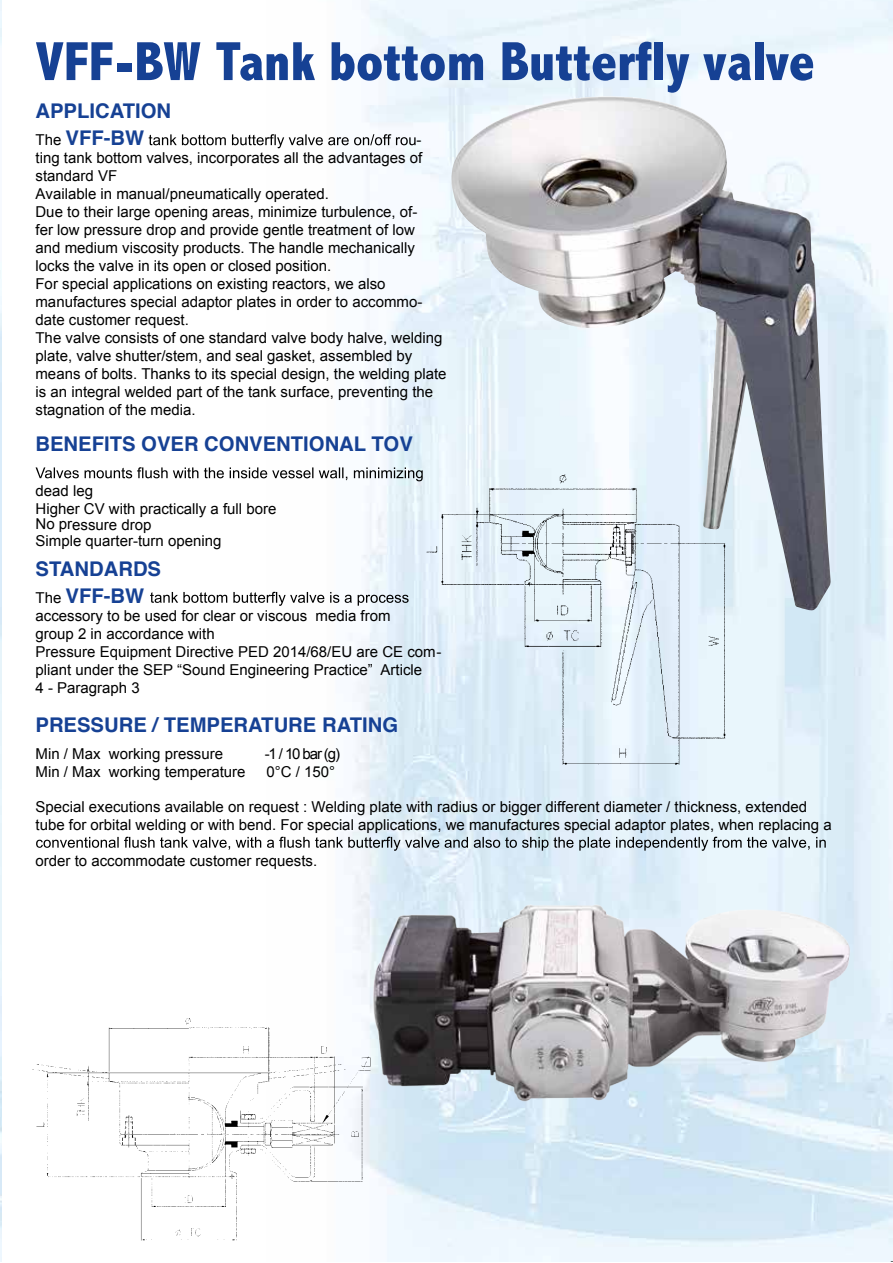
<style>
.page{position:relative;width:893px;height:1263px;background:#fff}
.page>*{position:absolute;margin:0;border:0;box-sizing:border-box;transform-origin:0 0}
.t1{font:800 condensed 55.5px "Abadi";color:#164194}
.t2{font:700 20.25px/27px "Helvetica";color:#164194}
.t3{font:15px/18px "Arial";color:#000}
.s1{font-family:"Arial";font-weight:400;font-size:15px;color:#000}
</style>
<div class="page">
<img style="left:1px;top:1px;width:1px;height:1260px">
<svg style="left:149px;top:134px;width:267px;height:14px"></svg>
<svg style="left:36px;top:467px;width:382px;height:14px"></svg>
<svg style="left:150px;top:592px;width:259px;height:14px"></svg>
<img style="left:418px;top:465px;width:322px;height:315px">
<img style="left:32px;top:995px;width:361px;height:267px">
<svg style="left:36px;top:837px;width:790px;height:14px"></svg>
<img style="left:450px;top:96px;width:381px;height:515px">
<img style="left:366px;top:876px;width:495px;height:234px">
<h1 class="t1" style="left:36px;top:29px;width:781px">VFF-BW Tank bottom Butterfly valve</h1>
<h2 class="t2" style="left:36px;top:99px;width:137px">APPLICATION<br><span class="s1">The</span> VFF-BW</h2>
<p class="t3" style="left:35px;top:131px;width:413px;text-indent:381px">- ting tank bottom valves, incorporates all the advantages of standard VF<br>Available in manual/pneumatically operated.<br>Due to their large opening areas, minimize turbulence, of-<br>fer low pressure drop and provide gentle treatment of low<br>and medium viscosity products. The handle mechanically locks the valve in its open or closed position.<br>For special applications on existing reactors, we also manufactures special adaptor plates in order to accommo&shy;date customer request.<br>The valve consists of one standard valve body halve, welding plate, valve shutter/stem, and seal gasket, assembled by means of bolts. Thanks to its special design, the welding plate is an integral welded part of the tank surface, preventing the stagnation of the media.</p>
<h2 class="t2" style="left:36px;top:432px;width:379px">BENEFITS OVER CONVENTIONAL TOV</h2>
<p class="t3" style="left:36px;top:482px;width:242px">dead leg<br>Higher CV with practically a full bore</p>
<p class="t3" style="left:36px;top:516px;width:187px;line-height:16px">No pressure drop<br>Simple quarter-turn opening</p>
<h2 class="t2" style="left:36px;top:556px;width:127px">STANDARDS<br><span class="s1">The</span> VFF-BW</h2>
<p class="t3" style="left:36px;top:607px;width:357px">accessory to be used for clear or viscous media from group 2 in accordance with</p>
<p class="t3" style="left:36px;top:661px;width:388px">pliant under the SEP “Sound Engineering Practice” Article<br>4 - Paragraph 3</p>
<h2 class="t2" style="left:36px;top:712px;width:364px">PRESSURE / TEMPERATURE RATING</h2>
<p class="t3" style="left:36px;top:745px;width:189px">Min / Max working pressure</p>
<p class="t3" style="left:265px;top:745px;width:77px">-1 / 10 bar (g)</p>
<p class="t3" style="left:36px;top:763px;width:212px">Min / Max working temperature</p>
<p class="t3" style="left:266px;top:763px;width:70px">0°C / 150°</p>
<p class="t3" style="left:36px;top:797px;width:798px">Special executions available on request : Welding plate with radius or bigger different diameter / thickness, extended tube for orbital welding or with bend. For special applications, we manufactures special adaptor plates, when replacing a</p>
<p class="t3" style="left:36px;top:851px;width:283px">order to accommodate customer requests.</p>
<p class="t3" style="left:36px;top:643px;width:407px">Pressure Equipment Directive PED 2014/68/EU are CE com-</p>
</div>
